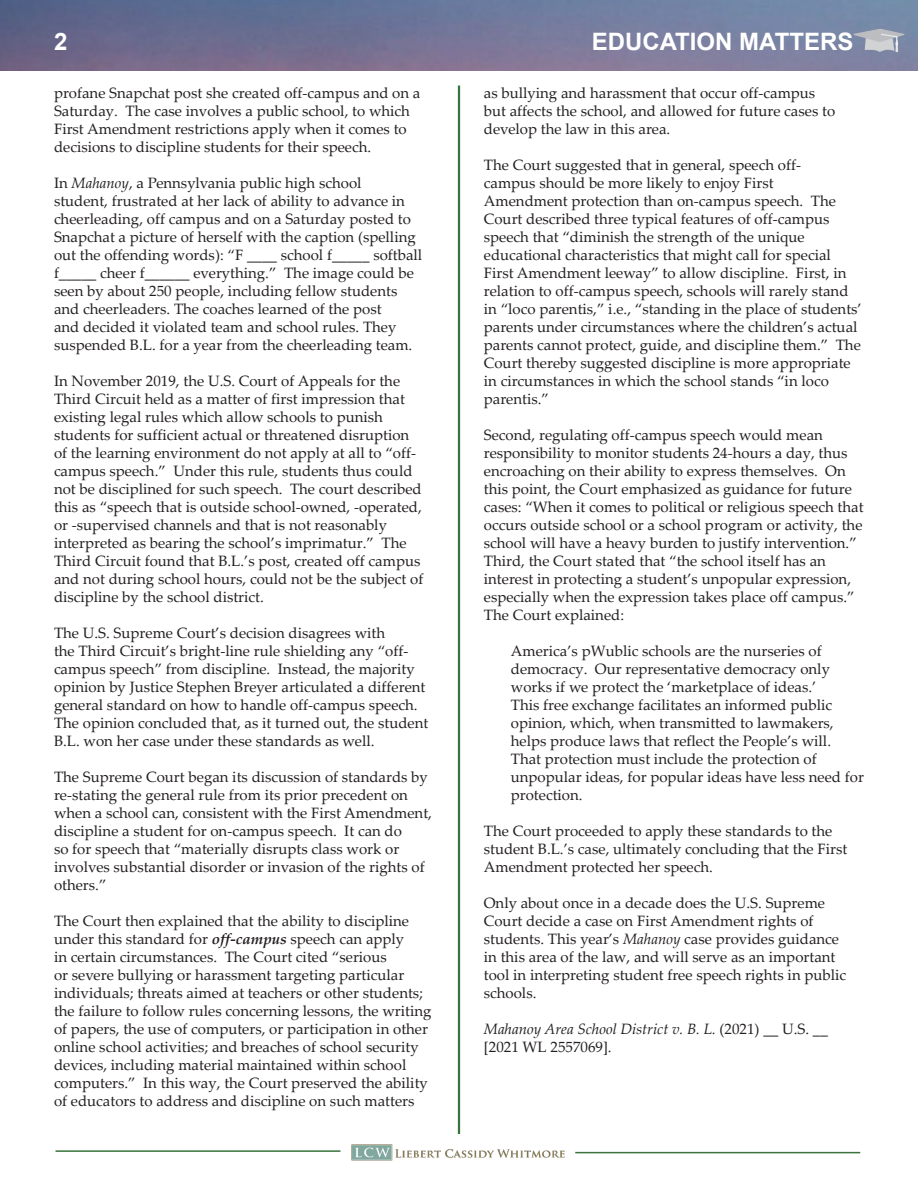
<style>
.page{position:relative;width:918px;height:1188px;background:#fff}
.page>*{position:absolute;margin:0;border:0;box-sizing:border-box;transform-origin:0 0}
.t1{font:700 24px "Arial";color:#fff}
.LCW_Body_Text{font:15px/18px "Palatino Linotype";color:#231f20}
.LCW_Body_Text-2{font:italic 15px/18px "Palatino Linotype";color:#231f20}
.s1{font-style:italic}
.s2{font-weight:700;font-style:italic}
.s3{font-style:normal}
</style>
<div class="page">
<svg style="left:0;top:0;width:918px;height:71px;background:#727597"></svg>
<hr style="left:56px;top:1150px;width:284px;height:2px;background:#38743c">
<hr style="left:575px;top:1152px;width:285px;height:1px;background:#38743c">
<svg style="left:849px;top:28px;width:60px;height:24px"></svg>
<img style="left:351px;top:1144px;width:214px;height:17px">
<hr style="left:458px;top:86px;width:2px;height:1048px;background:#38743c">
<h1 class="t1" style="left:54px;top:25px;width:15px">2</h1>
<h1 class="t1" style="left:592px;top:24px;width:263px">EDUCATION MATTERS</h1>
<p class="LCW_Body_Text" style="left:54px;top:83px;width:368px">profane Snapchat post she created off-campus and on a Saturday. The case involves a public school, to which First Amendment restrictions apply when it comes to decisions to discipline students for their speech.</p>
<p class="LCW_Body_Text" style="left:54px;top:173px;width:370px">In <span class="s1">Mahanoy</span>, a Pennsylvania public high school<br>student, frustrated at her lack of ability to advance in cheerleading, off campus and on a Saturday posted to Snapchat a picture of herself with the caption (spelling out the offending words): “F ____ school f_____ softball f_____ cheer f______ everything.” The image could be seen by about 250 people, including fellow students and cheerleaders. The coaches learned of the post<br>and decided it violated team and school rules. They suspended B.L. for a year from the cheerleading team.</p>
<p class="LCW_Body_Text" style="left:54px;top:371px;width:371px">In November 2019, the U.S. Court of Appeals for the Third Circuit held as a matter of first impression that existing legal rules which allow schools to punish students for sufficient actual or threatened disruption of the learning environment do not apply at all to “off&shy;campus speech.” Under this rule, students thus could not be disciplined for such speech. The court described this as “speech that is outside school-owned, -operated, or -supervised channels and that is not reasonably interpreted as bearing the school’s imprimatur.” The Third Circuit found that B.L.’s post, created off campus and not during school hours, could not be the subject of discipline by the school district.</p>
<p class="LCW_Body_Text" style="left:54px;top:623px;width:376px">The U.S. Supreme Court’s decision disagrees with<br>the Third Circuit’s bright-line rule shielding any “off&shy;campus speech” from discipline. Instead, the majority opinion by Justice Stephen Breyer articulated a different general standard on how to handle off-campus speech.<br>The opinion concluded that, as it turned out, the student B.L. won her case under these standards as well.</p>
<p class="LCW_Body_Text" style="left:54px;top:767px;width:379px">The Supreme Court began its discussion of standards by re-stating the general rule from its prior precedent on when a school can, consistent with the First Amendment, discipline a student for on-campus speech. It can do<br>so for speech that “materially disrupts class work or involves substantial disorder or invasion of the rights of others.”</p>
<p class="LCW_Body_Text" style="left:54px;top:911px;width:379px">The Court then explained that the ability to discipline under this standard for <span class="s2">off-campus</span> speech can apply<br>in certain circumstances. The Court cited “serious<br>or severe bullying or harassment targeting particular individuals; threats aimed at teachers or other students; the failure to follow rules concerning lessons, the writing of papers, the use of computers, or participation in other online school activities; and breaches of school security devices, including material maintained within school computers.” In this way, the Court preserved the ability of educators to address and discipline on such matters</p>
<p class="LCW_Body_Text" style="left:484px;top:83px;width:353px">as bullying and harassment that occur off-campus but affects the school, and allowed for future cases to develop the law in this area.</p>
<p class="LCW_Body_Text" style="left:484px;top:155px;width:379px">The Court suggested that in general, speech off-<br>campus should be more likely to enjoy First<br>Amendment protection than on-campus speech. The Court described three typical features of off-campus speech that “diminish the strength of the unique educational characteristics that might call for special First Amendment leeway” to allow discipline. First, in relation to off-campus speech, schools will rarely stand in “loco parentis,” i.e., “standing in the place of students’ parents under circumstances where the children’s actual parents cannot protect, guide, and discipline them.” The Court thereby suggested discipline is more appropriate in circumstances in which the school stands “in loco parentis.”</p>
<p class="LCW_Body_Text" style="left:484px;top:425px;width:381px">Second, regulating off-campus speech would mean responsibility to monitor students 24-hours a day, thus encroaching on their ability to express themselves. On this point, the Court emphasized as guidance for future cases: “When it comes to political or religious speech that occurs outside school or a school program or activity, the school will have a heavy burden to justify intervention.”</p>
<p class="LCW_Body_Text" style="left:484px;top:551px;width:372px">Third, the Court stated that “the school itself has an interest in protecting a student’s unpopular expression, especially when the expression takes place off campus.” The Court explained:</p>
<p class="LCW_Body_Text" style="left:511px;top:641px;width:355px">America’s pWublic schools are the nurseries of democracy. Our representative democracy only works if we protect the ‘marketplace of ideas.’<br>This free exchange facilitates an informed public opinion, which, when transmitted to lawmakers, helps produce laws that reflect the People’s will.<br>That protection must include the protection of unpopular ideas, for popular ideas have less need for protection.</p>
<p class="LCW_Body_Text" style="left:484px;top:821px;width:365px">The Court proceeded to apply these standards to the student B.L.’s case, ultimately concluding that the First<br>Amendment protected her speech.</p>
<p class="LCW_Body_Text" style="left:484px;top:893px;width:364px">Only about once in a decade does the U.S. Supreme Court decide a case on First Amendment rights of students. This year’s <span class="s1">Mahanoy</span> case provides guidance in this area of the law, and will serve as an important tool in interpreting student free speech rights in public schools.</p>
<p class="LCW_Body_Text-2" style="left:484px;top:1019px;width:346px">Mahanoy Area School District v. B. L. <span class="s3">(2021) __ U.S. __ [2021 WL 2557069].</span></p>
</div>
